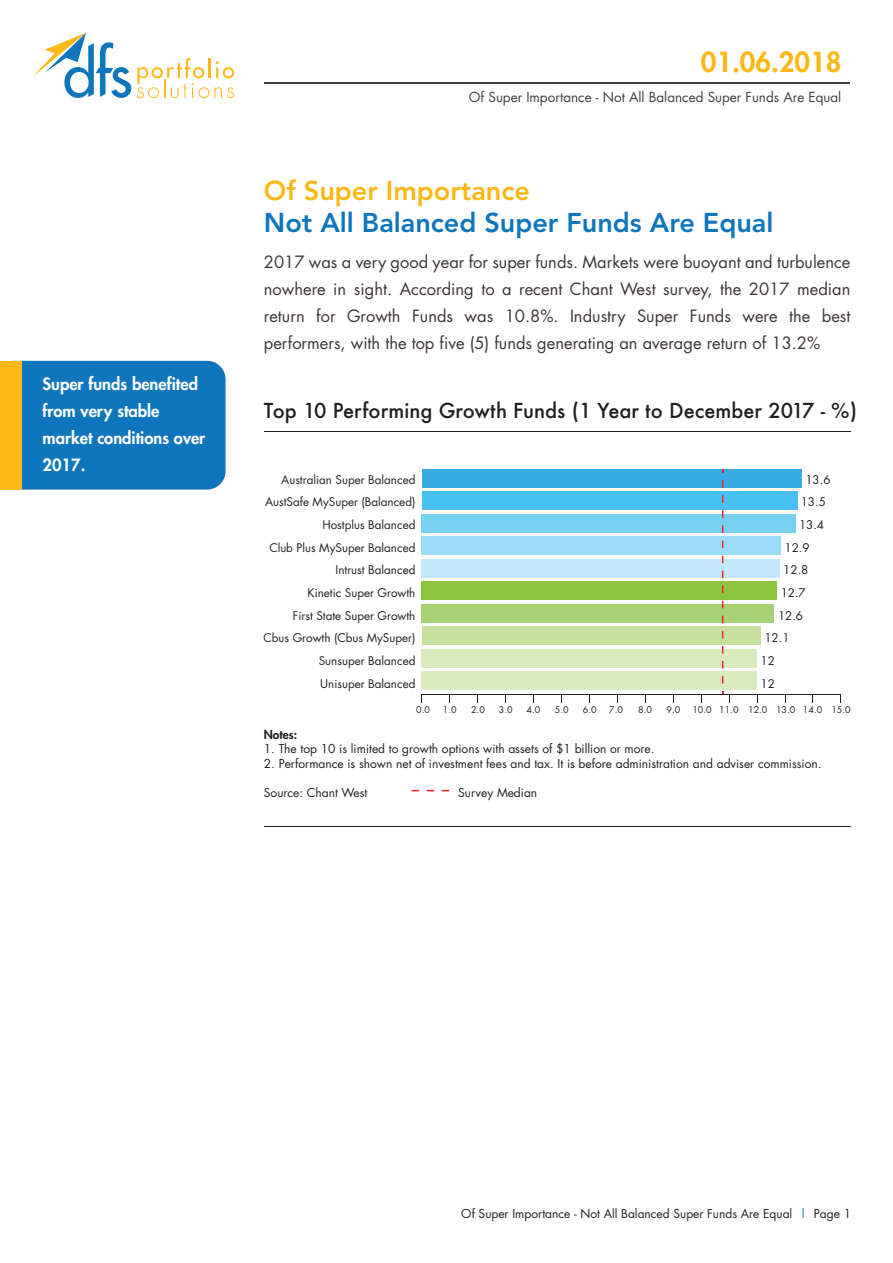
<style>
.page{position:relative;width:893px;height:1263px;background:#fff}
.page>*{position:absolute;margin:0;border:0;box-sizing:border-box;transform-origin:0 0}
.t1{font:800 27px "Avenir";color:#0f76bd}
.t2{font:800 27px "Avenir";color:#fdb716}
.t3{font:800 27px "Futura";color:#fdb716}
.t4{font:500 20.1px "Futura";color:#231f20}
.t5{font:16.5px/27px "Futura";color:#3c3533;text-align:justify}
.t6{font:800 16.5px/27px "Futura";color:#fff}
.t7{font:13.5px "Futura";color:#404041}
.t8{font:12px "Futura";color:#231f20}
.t9{font:800 12px "Futura";color:#231f20}
.t10{font:11.7px/22.6px "Futura";color:#231f20;text-align:right}
.t11{font:9px "Futura";color:#231f20}
.s1{color:#0f76bd}
</style>
<div class="page">
<div style="left:422px;top:469px;width:379px;height:18px;background:#37ace2"></div>
<div style="left:422px;top:491px;width:375px;height:19px;background:#49c1f0"></div>
<div style="left:422px;top:514px;width:374px;height:18px;background:#77d1f1"></div>
<div style="left:422px;top:536px;width:359px;height:19px;background:#9adbf5"></div>
<div style="left:422px;top:559px;width:358px;height:18px;background:#c2e8fa"></div>
<div style="left:422px;top:581px;width:355px;height:19px;background:#8ec53f"></div>
<div style="left:422px;top:604px;width:352px;height:18px;background:#a6d274"></div>
<div style="left:422px;top:626px;width:338px;height:19px;background:#c7e09e"></div>
<div style="left:422px;top:649px;width:335px;height:18px;background:#d9eabe"></div>
<div style="left:422px;top:671px;width:335px;height:19px;background:#d9eabe"></div>
<hr style="left:422px;top:694px;width:419px;height:1px;background:#231f20">
<hr style="left:264px;top:826px;width:586px;height:1px;background:#231f20">
<hr style="left:264px;top:431px;width:586px;height:1px;background:#231f20">
<div style="left:21px;top:361px;width:205px;height:129px;background:#0f76bd"></div>
<div style="left:0;top:361px;width:21px;height:129px;background:#fdb716"></div>
<svg style="left:32px;top:33px;width:99px;height:65px"></svg>
<svg style="left:137px;top:58px;width:97px;height:40px"></svg>
<hr style="left:264px;top:83px;width:585px;height:1px;background:#404041">
<p class="t6" style="left:43px;top:371px;width:164px">Super funds benefited from very stable market conditions over<br>2017.</p>
<h1 class="t3" style="left:701px;top:47px;width:142px">01.06.2018</h1>
<p class="t7" style="left:469px;top:90px;width:374px">Of Super Importance - Not All Balanced Super Funds Are Equal</p>
<h1 class="t2" style="left:264px;top:175px;width:267px">Of Super Importance</h1>
<h1 class="t1" style="left:264px;top:207px;width:511px">Not All Balanced Super Funds Are Equal</h1>
<p class="t5" style="left:264px;top:249px;width:588px">2017 was a very good year for super funds. Markets were buoyant and turbulence nowhere in sight. According to a recent Chant West survey, the 2017 median return for Growth Funds was 10.8%. Industry Super Funds were the best performers, with the top five (5) funds generating an average return of 13.2%</p>
<p class="t4" style="left:264px;top:401px;width:595px">Top 10 Performing Growth Funds (1 Year to December 2017 - %)</p>
<p class="t10" style="left:263px;top:468px;width:153px">Australian Super Balanced<br>AustSafe MySuper (Balanced)<br>Hostplus Balanced<br>Club Plus MySuper Balanced<br>Intrust Balanced<br>Kinetic Super Growth<br>First State Super Growth<br>Cbus Growth (Cbus MySuper)<br>Sunsuper Balanced<br>Unisuper Balanced</p>
<p class="t10" style="left:805px;top:468px;width:27px">13.6</p>
<p class="t10" style="left:801px;top:491px;width:27px">13.5</p>
<p class="t10" style="left:799px;top:514px;width:27px">13.4</p>
<p class="t10" style="left:785px;top:536px;width:27px">12.9</p>
<p class="t10" style="left:783px;top:559px;width:27px">12.8</p>
<p class="t10" style="left:781px;top:582px;width:27px">12.7</p>
<p class="t10" style="left:778px;top:604px;width:27px">12.6</p>
<p class="t10" style="left:764px;top:627px;width:27px">12.1</p>
<p class="t10" style="left:760px;top:650px;width:16px">12</p>
<p class="t10" style="left:760px;top:672px;width:16px">12</p>
<p class="t11" style="left:416px;top:705px;width:15px">0.0</p>
<p class="t11" style="left:443px;top:705px;width:15px">1.0</p>
<p class="t11" style="left:471px;top:705px;width:15px">2.0</p>
<p class="t11" style="left:499px;top:705px;width:15px">3.0</p>
<p class="t11" style="left:526px;top:705px;width:15px">4.0</p>
<p class="t11" style="left:555px;top:705px;width:15px">5.0</p>
<p class="t11" style="left:583px;top:705px;width:15px">6.0</p>
<p class="t11" style="left:609px;top:705px;width:15px">7.0</p>
<p class="t11" style="left:638px;top:705px;width:15px">8.0</p>
<p class="t11" style="left:667px;top:705px;width:15px">9.0</p>
<p class="t11" style="left:692px;top:705px;width:160px">10.0 11.0 12.0 13.0 14.0 15.0</p>
<p class="t9" style="left:264px;top:728px;width:35px">Notes:</p>
<p class="t8" style="left:264px;top:742px;width:392px">1. The top 10 is limited to growth options with assets of $1 billion or more.</p>
<p class="t8" style="left:264px;top:756px;width:559px">2. Performance is shown net of investment fees and tax. It is before administration and adviser commission.</p>
<p class="t8" style="left:264px;top:785px;width:105px">Source: Chant West</p>
<p class="t8" style="left:458px;top:785px;width:81px">Survey Median</p>
<p class="t8" style="left:461px;top:1207px;width:391px">Of Super Importance - Not All Balanced Super Funds Are Equal <span class="s1">|</span> Page 1</p>
</div>
